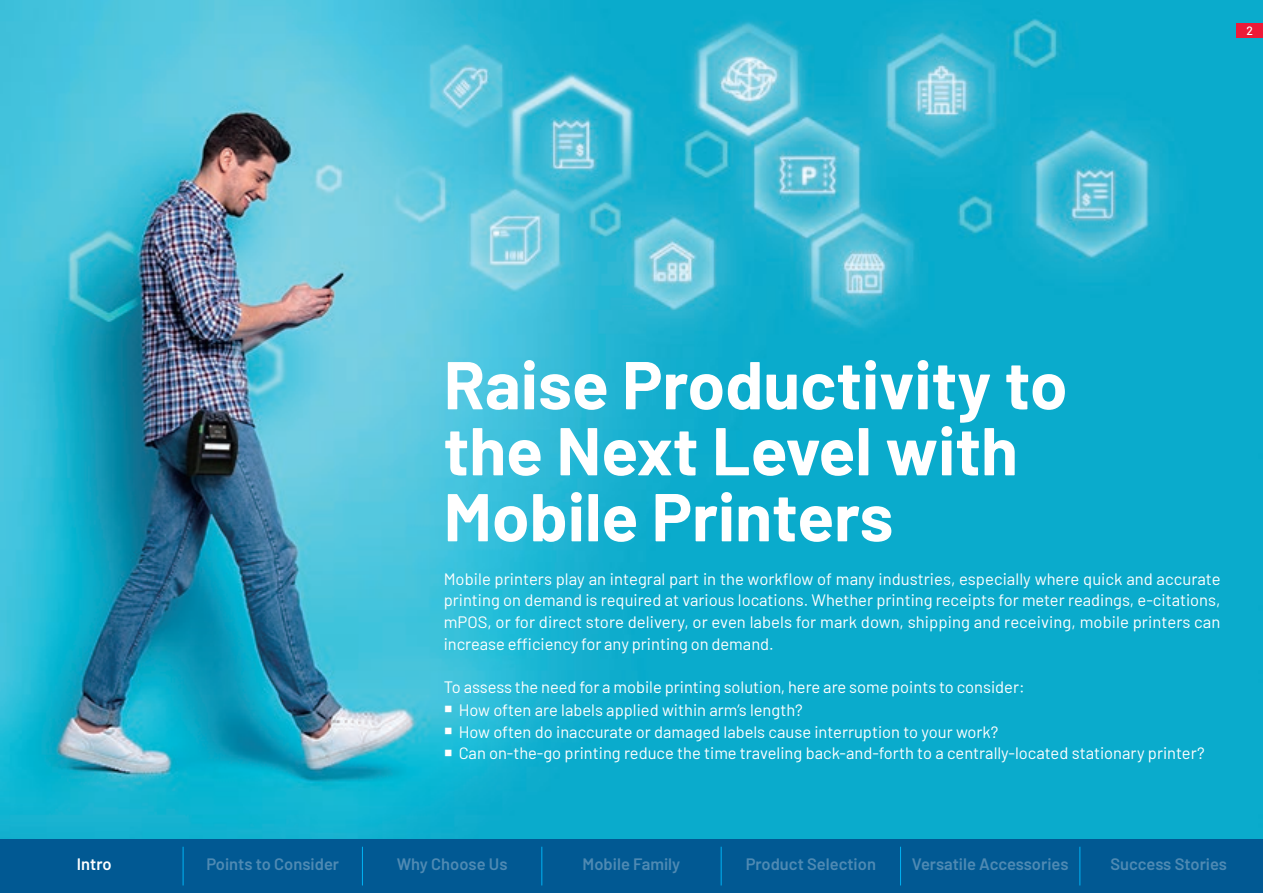
<style>
.page{position:relative;width:1263px;height:893px;background:#fff}
.page>*{position:absolute;margin:0;border:0;box-sizing:border-box;transform-origin:0 0}
.chapter_name{font:700 67.5px/66px "Barlow";color:#fff}
.content01{font:16.5px/21.8px "Barlow";color:#fff;text-align:justify}
.navigation_none{font:600 16.5px "Barlow";color:#4f8ab3}
.navigation{font:600 16.5px "Barlow";color:#fff}
.t1{font:500 12px "Barlow";color:#fff}
</style>
<div class="page">
<img style="left:0;top:0;width:1263px;height:839px">
<div style="left:0;top:839px;width:1263px;height:54px;background:#015993"></div>
<hr style="left:183px;top:847px;width:1px;height:38px;background:#00aeef">
<hr style="left:362px;top:847px;width:1px;height:38px;background:#00aeef">
<hr style="left:541px;top:847px;width:1px;height:38px;background:#00aeef">
<hr style="left:721px;top:847px;width:1px;height:38px;background:#00aeef">
<hr style="left:900px;top:847px;width:1px;height:38px;background:#00aeef">
<hr style="left:1079px;top:847px;width:1px;height:38px;background:#00aeef">
<div style="left:1237px;top:23px;width:26px;height:15px;background:#ed1a37"></div>
<svg style="left:445px;top:706px;width:6px;height:6px"></svg>
<svg style="left:445px;top:728px;width:6px;height:6px"></svg>
<svg style="left:445px;top:749px;width:6px;height:7px"></svg>
<p class="t1" style="left:1246px;top:22px;width:8px">2</p>
<p class="chapter_name" style="left:444px;top:347px;width:625px">Raise Productivity to the Next Level with<br>Mobile Printers</p>
<p class="content01" style="left:444px;top:567px;width:778px">Mobile printers play an integral part in the workflow of many industries, especially where quick and accurate printing on demand is required at various locations. Whether printing receipts for meter readings, e-citations, mPOS, or for direct store delivery, or even labels for mark down, shipping and receiving, mobile printers can increase efficiency for any printing on demand.</p>
<p class="content01" style="left:444px;top:675px;width:582px">To assess the need for a mobile printing solution, here are some points to consider:</p>
<p class="content01" style="left:459px;top:698px;width:346px">How often are labels applied within arm’s length?</p>
<p class="content01" style="left:459px;top:720px;width:541px">How often do inaccurate or damaged labels cause interruption to your work?</p>
<p class="content01" style="left:459px;top:741px;width:747px">Can on-the-go printing reduce the time traveling back-and-forth to a centrally-located stationary printer?</p>
<p class="navigation" style="left:77px;top:852px;width:36px">Intro</p>
<p class="navigation_none" style="left:206px;top:852px;width:134px">Points to Consider</p>
<p class="navigation_none" style="left:397px;top:852px;width:112px">Why Choose Us</p>
<p class="navigation_none" style="left:583px;top:852px;width:99px">Mobile Family</p>
<p class="navigation_none" style="left:746px;top:852px;width:132px">Product Selection</p>
<p class="navigation_none" style="left:912px;top:852px;width:158px">Versatile Accessories</p>
<p class="navigation_none" style="left:1110px;top:852px;width:118px">Success Stories</p>
</div>
